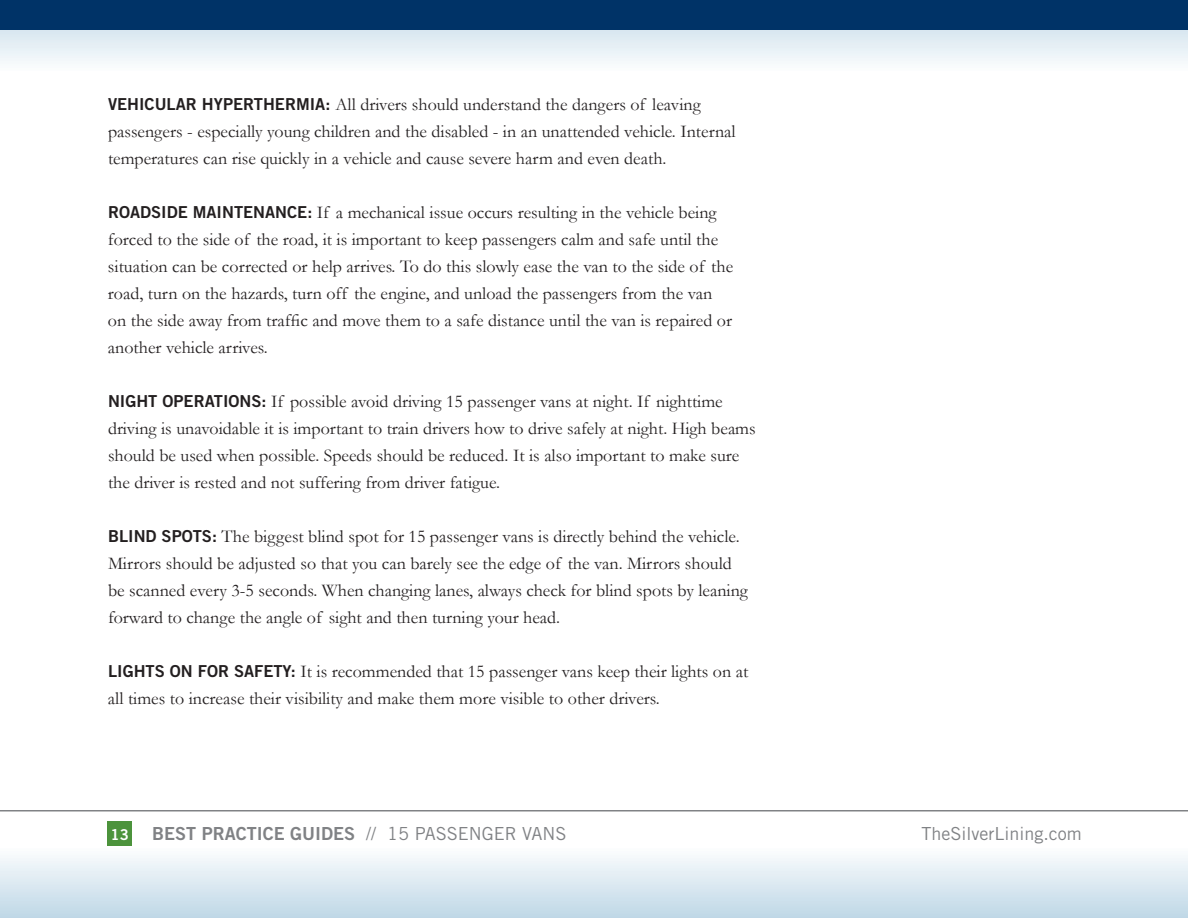
<style>
.page{position:relative;width:1188px;height:918px;background:#fff}
.page>*{position:absolute;margin:0;border:0;box-sizing:border-box;transform-origin:0 0}
.t1{font:18px/27px "Garamond";color:#231f20}
.t2{font:18px "Trade Gothic Bold Two";color:#808285}
.t3{font:18px "Trade Gothic";color:#808285}
.t4{font:15px "Trade Gothic Bold Two";color:#fff}
.s1{font-family:"Trade Gothic Bold Two";font-size:16.5px}
.s2{font-family:"Trade Gothic"}
</style>
<div class="page">
<hr style="left:0;top:810px;width:1188px;height:2px;background:#808285">
<div style="left:0;top:842px;width:1188px;height:76px;background:linear-gradient(to bottom,#fff,#bfd8e7)"></div>
<div style="left:108px;top:822px;width:24px;height:24px;background:#4c933c"></div>
<svg style="left:0;top:30px;width:1188px;height:31px"></svg>
<div style="left:0;top:0;width:1188px;height:30px;background:#003367"></div>
<p class="t1" style="left:108px;top:91px;width:629px"><span class="s1">VEHICULAR HYPERTHERMIA:</span> All drivers should understand the dangers of leaving passengers - especially young children and the disabled - in an unattended vehicle. Internal temperatures can rise quickly in a vehicle and cause severe harm and even death.</p>
<p class="t1" style="left:108px;top:199px;width:627px"><span class="s1">ROADSIDE MAINTENANCE:</span> If a mechanical issue occurs resulting in the vehicle being forced to the side of the road, it is important to keep passengers calm and safe until the situation can be corrected or help arrives. To do this slowly ease the van to the side of the road, turn on the hazards, turn off the engine, and unload the passengers from the van on the side away from traffic and move them to a safe distance until the van is repaired or another vehicle arrives.</p>
<p class="t1" style="left:108px;top:388px;width:649px"><span class="s1">NIGHT OPERATIONS:</span> If possible avoid driving 15 passenger vans at night. If nighttime driving is unavoidable it is important to train drivers how to drive safely at night. High beams should be used when possible. Speeds should be reduced. It is also important to make sure the driver is rested and not suffering from driver fatigue.</p>
<p class="t1" style="left:108px;top:523px;width:641px"><span class="s1">BLIND SPOTS:</span> The biggest blind spot for 15 passenger vans is directly behind the vehicle.<br>Mirrors should be adjusted so that you can barely see the edge of the van. Mirrors should be scanned every 3-5 seconds. When changing lanes, always check for blind spots by leaning forward to change the angle of sight and then turning your head.</p>
<p class="t1" style="left:108px;top:658px;width:642px"><span class="s1">LIGHTS ON FOR SAFETY:</span> It is recommended that 15 passenger vans keep their lights on at all times to increase their visibility and make them more visible to other drivers.</p>
<p class="t4" style="left:111px;top:825px;width:20px">13</p>
<p class="t2" style="left:152px;top:823px;width:416px">BEST PRACTICE GUIDES <span class="s2">// 15 PASSENGER VANS</span></p>
<p class="t3" style="left:921px;top:822px;width:162px">TheSilverLining.com</p>
</div>
